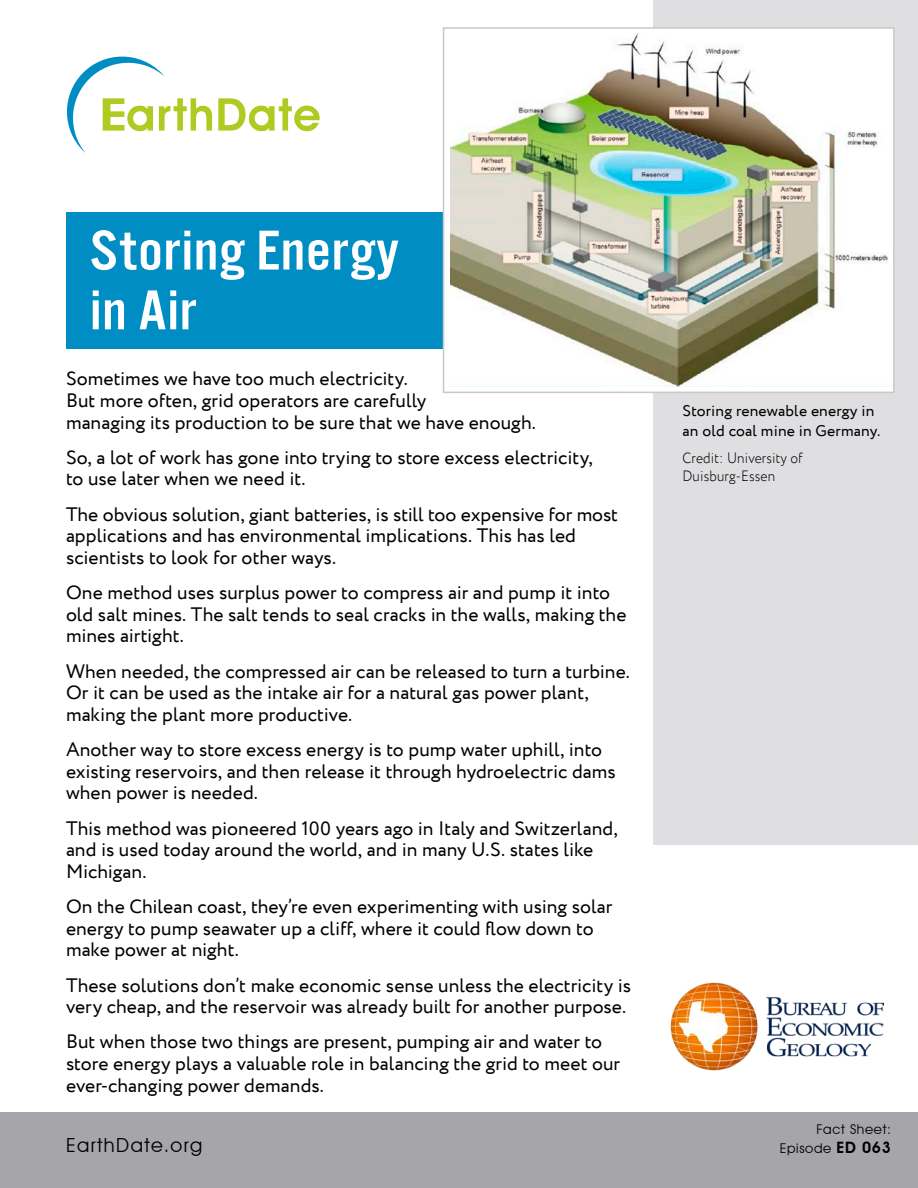
<style>
.page{position:relative;width:918px;height:1188px;background:#fff}
.page>*{position:absolute;margin:0;border:0;box-sizing:border-box;transform-origin:0 0}
.t1{font:58.35px/59.8px "Alternate Got No 3 D";letter-spacing:.01em;color:#fff;scale:1.1 1}
.t2{font:19.5px/21.6px "Circe";color:#000}
.t3{font:19.5px "Avant Garde IT Cby BT";letter-spacing:.075em;color:#000}
.t4{font:15.75px/19.5px "Circe";letter-spacing:.01em;color:#000}
.t5{font:300 15px/18px "Circe";letter-spacing:.01em;color:#000;scale:.9 1}
.t6{font:13.5px/18.9px "Avant Garde IT Cby BT";letter-spacing:.05em;color:#000;text-align:right}
.s1{font-weight:600;font-size:15.75px}
</style>
<div class="page">
<div style="left:66px;top:212px;width:447px;height:136px;background:#008dc4"></div>
<div style="left:653px;top:0;width:265px;height:845px;background:#dfdee0"></div>
<svg style="left:67px;top:56px;width:145px;height:97px"></svg>
<svg style="left:218px;top:98px;width:102px;height:33px"></svg>
<img style="left:671px;top:983px;width:213px;height:88px">
<div style="left:0;top:1112px;width:918px;height:76px;background:#a5a5aa"></div>
<div style="left:444px;top:28px;width:450px;height:364px;background:#fff"></div>
<img style="left:451px;top:34px;width:437px;height:352px">
<div style="left:443px;top:27px;width:452px;height:366px;border:2px solid #c8c8c9"></div>
<h1 class="t1" style="left:90px;top:220px;width:282px">Storing Energy in Air</h1>
<p class="t2" style="left:66px;top:368px;width:472px">Sometimes we have too much electricity.<br>But more often, grid operators are carefully<br>managing its production to be sure that we have enough.</p>
<p class="t2" style="left:66px;top:447px;width:528px">So, a lot of work has gone into trying to store excess electricity, to use later when we need it.</p>
<p class="t2" style="left:66px;top:504px;width:554px">The obvious solution, giant batteries, is still too expensive for most applications and has environmental implications. This has led scientists to look for other ways.</p>
<p class="t2" style="left:66px;top:582px;width:562px">One method uses surplus power to compress air and pump it into old salt mines. The salt tends to seal cracks in the walls, making the mines airtight.</p>
<p class="t2" style="left:66px;top:661px;width:565px">When needed, the compressed air can be released to turn a turbine.<br>Or it can be used as the intake air for a natural gas power plant, making the plant more productive.</p>
<p class="t2" style="left:66px;top:739px;width:551px">Another way to store excess energy is to pump water uphill, into existing reservoirs, and then release it through hydroelectric dams when power is needed.</p>
<p class="t2" style="left:66px;top:818px;width:553px">This method was pioneered 100 years ago in Italy and Switzerland, and is used today around the world, and in many U.S. states like<br>Michigan.</p>
<p class="t2" style="left:66px;top:896px;width:548px">On the Chilean coast, they’re even experimenting with using solar energy to pump seawater up a cliff, where it could flow down to make power at night.</p>
<p class="t2" style="left:66px;top:975px;width:567px">These solutions don’t make economic sense unless the electricity is very cheap, and the reservoir was already built for another purpose.</p>
<p class="t2" style="left:66px;top:1032px;width:556px">But when those two things are present, pumping air and water to store energy plays a valuable role in balancing the grid to meet our ever-changing power demands.</p>
<p class="t3" style="left:66px;top:1134px;width:138px">EarthDate.org</p>
<p class="t4" style="left:683px;top:402px;width:199px">Storing renewable energy in an old coal mine in Germany.</p>
<p class="t5" style="left:683px;top:449px;width:135px">Credit: University of<br>Duisburg-Essen</p>
<p class="t6" style="left:780px;top:1120px;width:113px">Fact Sheet:<br>Episode <span class="s1">ED 063</span></p>
</div>
